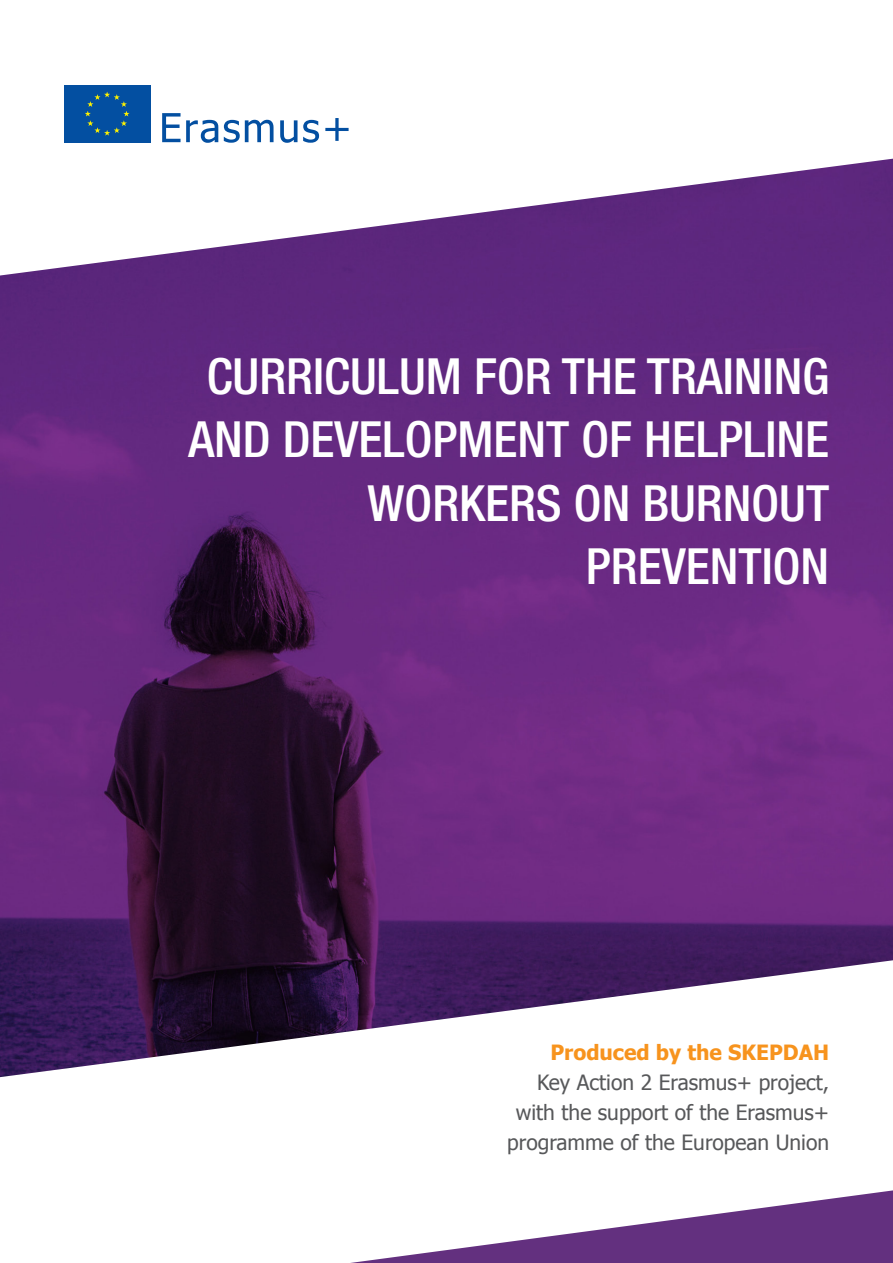
<style>
.page{position:relative;width:893px;height:1263px;background:#fff}
.page>*{position:absolute;margin:0;border:0;box-sizing:border-box;transform-origin:0 0}
.t1{font:500 condensed 49.95px/63.3px "Helvetica Neue";color:#fff;text-align:right}
.t2{font:21px "Tahoma";color:#57585a}
.t3{font:700 21px "Tahoma";color:#f7931d}
</style>
<div class="page">
<img style="left:0;top:159px;width:893px;height:918px">
<svg style="left:350px;top:1190px;width:543px;height:73px"></svg>
<svg style="left:162px;top:113px;width:56px;height:30px"></svg>
<svg style="left:224px;top:120px;width:50px;height:23px"></svg>
<svg style="left:280px;top:120px;width:39px;height:23px"></svg>
<svg style="left:325px;top:118px;width:24px;height:23px"></svg>
<div style="left:64px;top:85px;width:86px;height:57px;background:#034fa1"></div>
<svg style="left:85px;top:92px;width:45px;height:44px"></svg>
<p class="t1" style="left:188px;top:344px;width:642px">CURRICULUM FOR THE TRAINING<br>AND DEVELOPMENT OF HELPLINE<br>WORKERS ON BURNOUT<br>PREVENTION</p>
<p class="t3" style="left:550px;top:1037px;width:280px">Produced by the SKEPDAH</p>
<p class="t2" style="left:537px;top:1068px;width:294px">Key Action 2 Erasmus+ project,</p>
<p class="t2" style="left:516px;top:1098px;width:315px">with the support of the Erasmus+</p>
<p class="t2" style="left:507px;top:1128px;width:323px">programme of the European Union</p>
</div>
